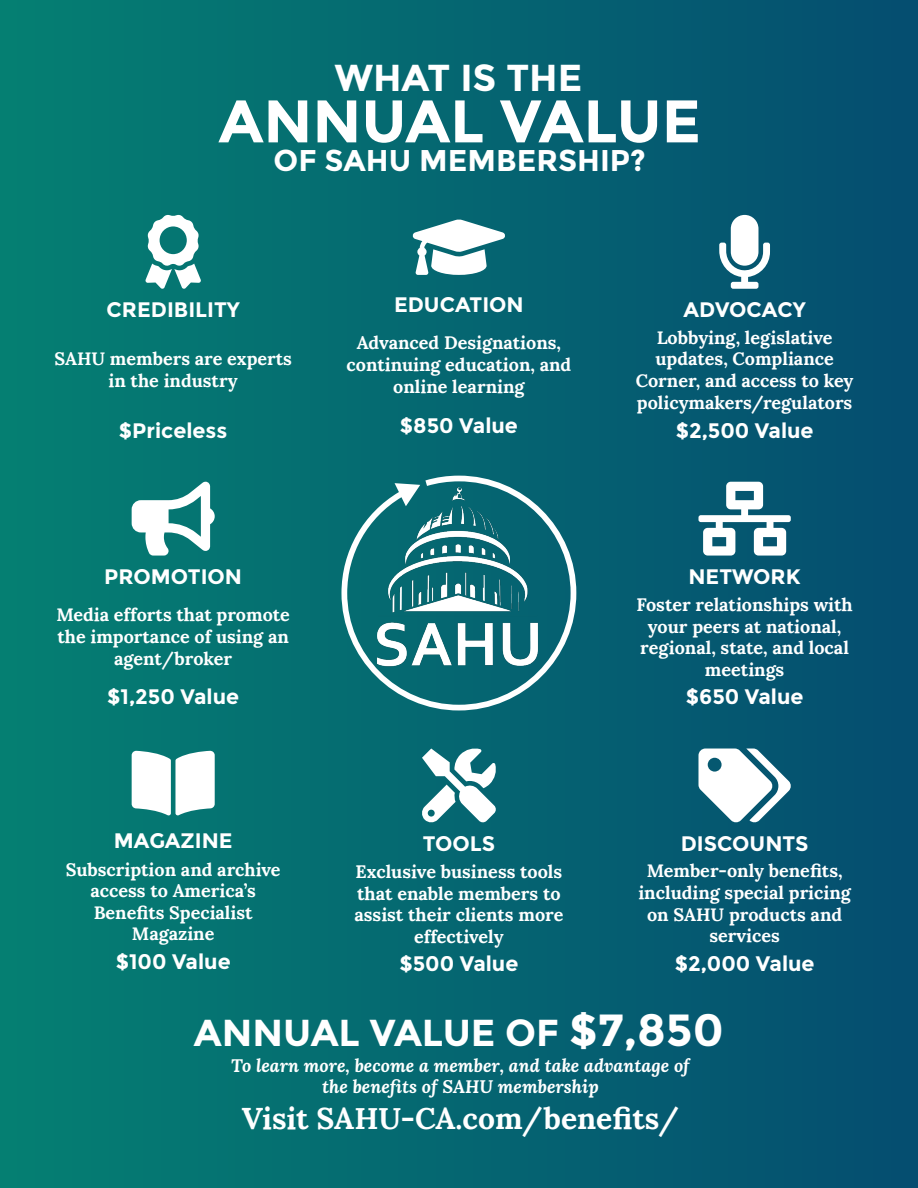
<style>
.page{position:relative;width:918px;height:1188px;background:#fff}
.page>*{position:absolute;margin:0;border:0;box-sizing:border-box;transform-origin:0 0}
.t1{font:700 60px "Montserrat";color:#fff}
.t2{font:700 37.5px "Montserrat";color:#fff}
.t3{font:700 30px "Lora";color:#fff}
.t4{font:700 30px "Montserrat";color:#fff}
.t5{font:700 21px "Montserrat";color:#fff}
.t6{font:700 18px/21.6px "Lora";color:#fff;text-align:center}
.t7{font:italic 700 18px/21.6px "Lora";color:#fff;text-align:center}
.s1{font-size:45px}
</style>
<div class="page">
<div style="left:0;top:0;width:918px;height:1188px;background:linear-gradient(to right,#057f72,#054d70)"></div>
<svg style="left:698px;top:749px;width:93px;height:73px"></svg>
<svg style="left:422px;top:748px;width:74px;height:74px"></svg>
<svg style="left:132px;top:751px;width:83px;height:65px"></svg>
<svg style="left:341px;top:476px;width:235px;height:234px;fill:#056871"></svg>
<svg style="left:698px;top:482px;width:93px;height:74px"></svg>
<svg style="left:132px;top:482px;width:83px;height:74px"></svg>
<svg style="left:413px;top:219px;width:92px;height:56px"></svg>
<svg style="left:719px;top:215px;width:51px;height:74px"></svg>
<svg style="left:145px;top:215px;width:56px;height:74px"></svg>
<h2 class="t2" style="left:335px;top:55px;width:249px">WHAT IS THE</h2>
<h1 class="t1" style="left:219px;top:85px;width:484px">ANNUAL VALUE</h1>
<h3 class="t4" style="left:274px;top:143px;width:374px">OF SAHU MEMBERSHIP?</h3>
<p class="t5" style="left:107px;top:297px;width:135px">CREDIBILITY</p>
<p class="t6" style="left:54px;top:346px;width:239px">SAHU members are experts in the industry</p>
<p class="t5" style="left:119px;top:418px;width:110px">$Priceless</p>
<p class="t5" style="left:104px;top:564px;width:139px">PROMOTION</p>
<p class="t6" style="left:56px;top:602px;width:235px">Media efforts that promote the importance of using an agent/broker</p>
<p class="t5" style="left:107px;top:685px;width:133px">$1,250 Value</p>
<p class="t5" style="left:114px;top:828px;width:121px">MAGAZINE</p>
<p class="t6" style="left:66px;top:857px;width:216px">Subscription and archive access to America’s<br>Benefits Specialist<br>Magazine</p>
<p class="t5" style="left:116px;top:949px;width:116px">$100 Value</p>
<p class="t5" style="left:394px;top:292px;width:131px">EDUCATION</p>
<p class="t6" style="left:347px;top:330px;width:226px">Advanced Designations, continuing education, and online learning</p>
<p class="t5" style="left:400px;top:413px;width:119px">$850 Value</p>
<p class="t5" style="left:423px;top:831px;width:74px">TOOLS</p>
<p class="t6" style="left:354px;top:859px;width:210px">Exclusive business tools that enable members to assist their clients more effectively</p>
<p class="t5" style="left:399px;top:951px;width:120px">$500 Value</p>
<p class="t5" style="left:684px;top:297px;width:124px">ADVOCACY</p>
<p class="t6" style="left:636px;top:325px;width:219px">Lobbying, legislative updates, Compliance<br>Corner, and access to key policymakers/regulators</p>
<p class="t5" style="left:676px;top:418px;width:139px">$2,500 Value</p>
<p class="t5" style="left:688px;top:564px;width:114px">NETWORK</p>
<p class="t6" style="left:637px;top:592px;width:218px">Foster relationships with your peers at national, regional, state, and local meetings</p>
<p class="t5" style="left:686px;top:685px;width:119px">$650 Value</p>
<p class="t5" style="left:681px;top:831px;width:129px">DISCOUNTS</p>
<p class="t6" style="left:638px;top:858px;width:214px">Member-only benefits, including special pricing on SAHU products and services</p>
<p class="t5" style="left:675px;top:951px;width:141px">$2,000 Value</p>
<h2 class="t2" style="left:194px;top:1010px;width:531px">ANNUAL VALUE OF <span class="s1">$7,850</span></h2>
<p class="t7" style="left:231px;top:1054px;width:460px">To learn more, become a member, and take advantage of the benefits of SAHU membership</p>
<h3 class="t3" style="left:242px;top:1093px;width:439px">Visit SAHU-CA.com/benefits/</h3>
</div>
